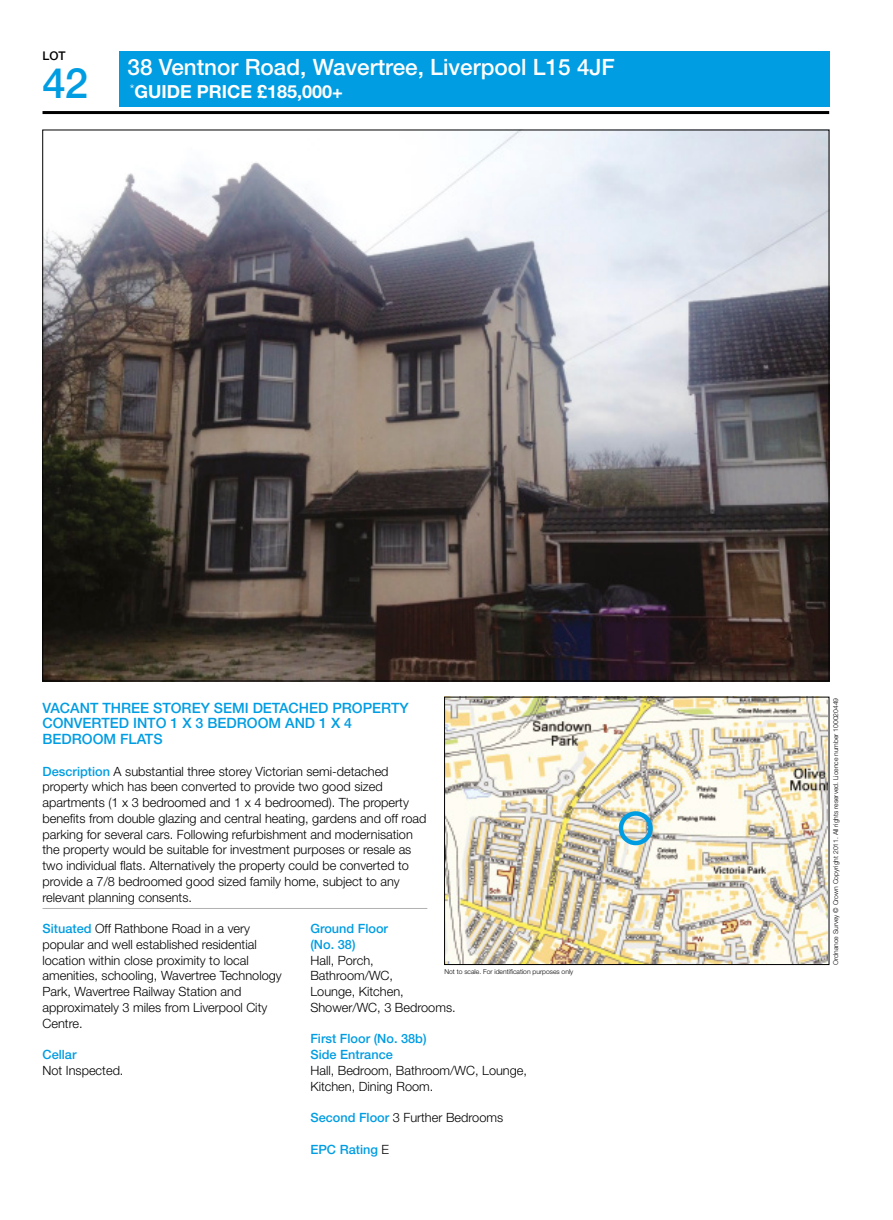
<style>
.page{position:relative;width:893px;height:1220px;background:#fff}
.page>*{position:absolute;margin:0;border:0;box-sizing:border-box;transform-origin:0 0}
.t1{font:500 42px "Helvetica Neue LT Std";color:#009de2}
.t2{font:500 22.5px "Helvetica Neue LT Std";color:#fff}
.t3{font:700 18px "Helvetica Neue LT Std";color:#fff}
.t4{font:500 14.25px/15.8px "Helvetica Neue LT Std";color:#009de2}
.t5{font:300 12.75px/15.8px "Helvetica Neue LT Std";color:#000}
.t6{font:500 12.75px/15.8px "Helvetica Neue LT Std";color:#009de2}
.t7{font:500 12px "Helvetica Neue LT Std";color:#000}
.t8{font:300 6.75px "Helvetica Neue LT Std";color:#000}
.s1{font-weight:500;color:#009de2}
.s2{font-weight:300;color:#000}
</style>
<div class="page">
<div style="left:119px;top:51px;width:710px;height:56px;background:#009de2"></div>
<hr style="left:43px;top:111px;width:786px;height:3px;background:#000">
<img style="left:446px;top:699px;width:381px;height:264px">
<div style="left:444px;top:697px;width:385px;height:268px;border:1px solid #000"></div>
<div style="left:619px;top:811px;width:34px;height:34px;border:4px solid #009de2;border-radius:50%"></div>
<img style="left:45px;top:132px;width:782px;height:547px">
<hr style="left:43px;top:908px;width:384px;height:1px;background:#b0b2b2">
<p class="t7" style="left:43px;top:48px;width:25px">LOT</p>
<h1 class="t1" style="left:43px;top:58px;width:47px">42</h1>
<h2 class="t2" style="left:128px;top:53px;width:489px">38 Ventnor Road, Wavertree, Liverpool L15 4JF</h2>
<h3 class="t3" style="left:130px;top:81px;width:215px"><sup>*</sup>GUIDE PRICE £185,000+</h3>
<p class="t4" style="left:43px;top:699px;width:368px">VACANT THREE STOREY SEMI DETACHED PROPERTY<br>CONVERTED INTO 1 X 3 BEDROOM AND 1 X 4<br>BEDROOM FLATS</p>
<p class="t5" style="left:43px;top:763px;width:385px"><span class="s1">Description</span> A substantial three storey Victorian semi-detached property which has been converted to provide two good sized apartments (1 x 3 bedroomed and 1 x 4 bedroomed). The property benefits from double glazing and central heating, gardens and off road parking for several cars. Following refurbishment and modernisation the property would be suitable for investment purposes or resale as two individual flats. Alternatively the property could be converted to provide a 7/8 bedroomed good sized family home, subject to any relevant planning consents.</p>
<p class="t5" style="left:43px;top:920px;width:241px"><span class="s1">Situated</span> Off Rathbone Road in a very popular and well established residential location within close proximity to local amenities, schooling, Wavertree Technology Park, Wavertree Railway Station and approximately 3 miles from Liverpool City Centre.</p>
<p class="t6" style="left:43px;top:1046px;width:36px">Cellar</p>
<p class="t5" style="left:43px;top:1062px;width:83px">Not Inspected.</p>
<p class="t6" style="left:310px;top:920px;width:79px">Ground Floor (No. 38)</p>
<p class="t5" style="left:310px;top:952px;width:147px">Hall, Porch,<br>Bathroom/WC,<br>Lounge, Kitchen,<br>Shower/WC, 3 Bedrooms.</p>
<p class="t6" style="left:310px;top:1031px;width:118px">First Floor (No. 38b)<br>Side Entrance</p>
<p class="t5" style="left:310px;top:1062px;width:218px">Hall, Bedroom, Bathroom/WC, Lounge,<br>Kitchen, Dining Room.</p>
<p class="t5" style="left:310px;top:1109px;width:194px"><span class="s1">Second Floor</span> 3 Further Bedrooms</p>
<p class="t6" style="left:310px;top:1141px;width:80px">EPC Rating <span class="s2">E</span></p>
<p class="t8" style="left:444px;top:967px;width:131px">Not to scale. For identification purposes only</p>
<p class="t8" style="left:832px;top:965px;width:268px;rotate:-90deg">Ordnance Survey © Crown Copyright 2011. All rights reserved. Licence number 100020449</p>
</div>
